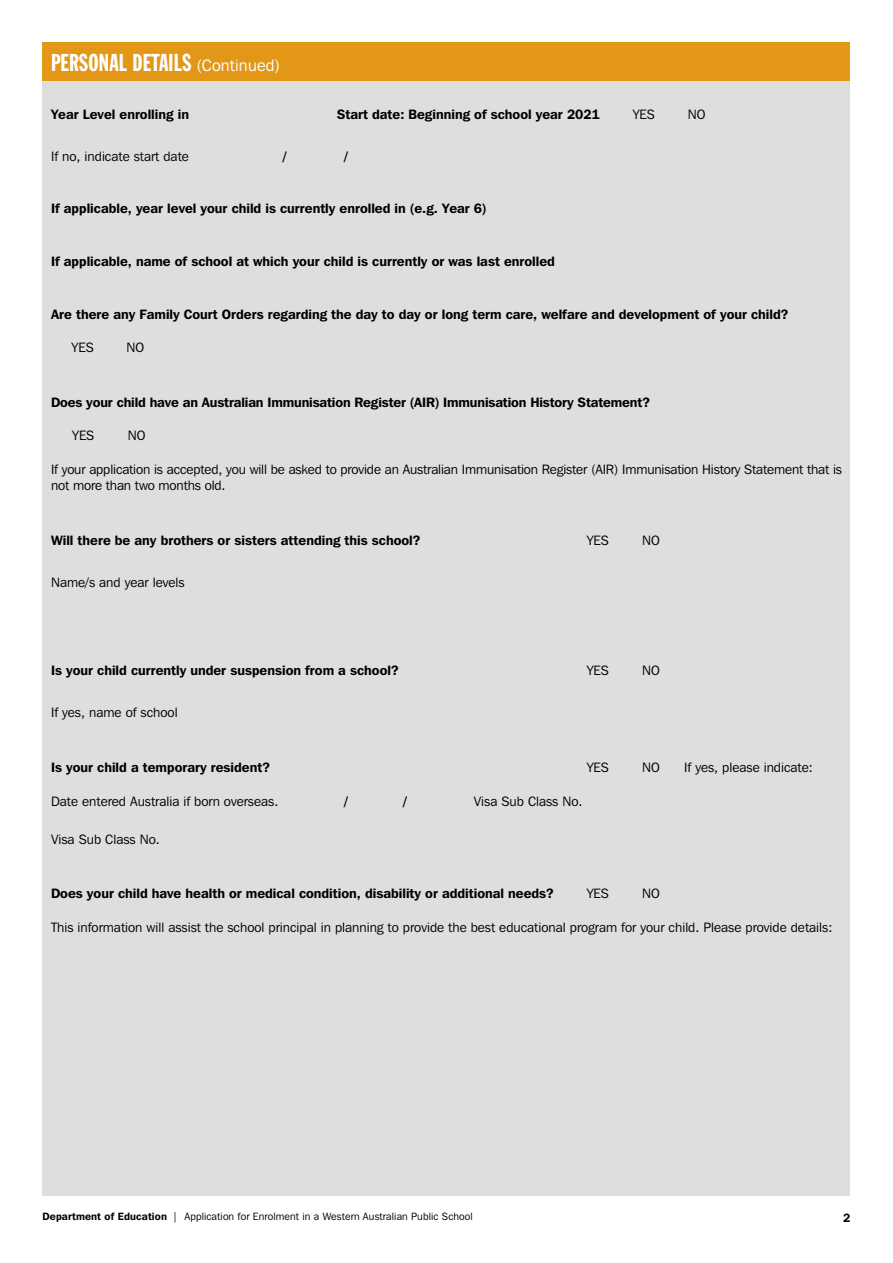
<style>
.page{position:relative;width:893px;height:1263px;background:#fff}
.page>*{position:absolute;margin:0;border:0;box-sizing:border-box;transform-origin:0 0}
.BC{font:24px "Franklin Gothic Extra Cond";letter-spacing:.01em;color:#fff}
.Body{font:600 13.5px "Franklin Gothic IT Cby BT";color:#000}
.Body-2{font:13.5px/16.5px "Franklin Gothic IT Cby BT";color:#000}
.t1{font:600 12px "Franklin Gothic IT Cby BT";color:#000}
.t2{font:10.5px "Franklin Gothic IT Cby BT";letter-spacing:.01em;color:#000}
.s1{font-family:"Franklin Gothic IT Cby BT";font-size:16.5px}
.s2{font-weight:600}
</style>
<div class="page">
<div style="left:43px;top:80px;width:807px;height:1116px;background:#dededf"></div>
<div style="left:43px;top:43px;width:807px;height:38px;background:#e29717"></div>
<p class="BC" style="left:51px;top:49px;width:231px">PERSONAL DETAILS <span class="s1">(Continued)</span></p>
<p class="Body" style="left:51px;top:105px;width:139px">Year Level enrolling in</p>
<p class="Body" style="left:337px;top:105px;width:265px">Start date: Beginning of school year 2021</p>
<p class="Body-2" style="left:633px;top:105px;width:24px">YES</p>
<p class="Body-2" style="left:688px;top:105px;width:19px">NO</p>
<p class="Body-2" style="left:51px;top:147px;width:139px">If no, indicate start date</p>
<p class="Body" style="left:283px;top:147px;width:5px">/</p>
<p class="Body" style="left:344px;top:147px;width:5px">/</p>
<p class="Body" style="left:51px;top:200px;width:437px">If applicable, year level your child is currently enrolled in (e.g. Year 6)</p>
<p class="Body" style="left:51px;top:253px;width:505px">If applicable, name of school at which your child is currently or was last enrolled</p>
<p class="Body" style="left:51px;top:305px;width:739px">Are there any Family Court Orders regarding the day to day or long term care, welfare and development of your child?</p>
<p class="Body-2" style="left:72px;top:339px;width:24px">YES</p>
<p class="Body-2" style="left:127px;top:339px;width:19px">NO</p>
<p class="Body" style="left:51px;top:394px;width:600px">Does your child have an Australian Immunisation Register (AIR) Immunisation History Statement?</p>
<p class="Body-2" style="left:72px;top:427px;width:24px">YES</p>
<p class="Body-2" style="left:128px;top:427px;width:19px">NO</p>
<p class="Body-2" style="left:51px;top:461px;width:792px">If your application is accepted, you will be asked to provide an Australian Immunisation Register (AIR) Immunisation History Statement that is not more than two months old.</p>
<p class="Body" style="left:51px;top:532px;width:371px">Will there be any brothers or sisters attending this school?</p>
<p class="Body-2" style="left:587px;top:532px;width:24px">YES</p>
<p class="Body-2" style="left:642px;top:532px;width:19px">NO</p>
<p class="Body-2" style="left:51px;top:574px;width:135px">Name/s and year levels</p>
<p class="Body" style="left:51px;top:662px;width:349px">Is your child currently under suspension from a school?</p>
<p class="Body-2" style="left:587px;top:662px;width:24px">YES</p>
<p class="Body-2" style="left:642px;top:662px;width:19px">NO</p>
<p class="Body-2" style="left:51px;top:704px;width:128px">If yes, name of school</p>
<p class="Body" style="left:51px;top:759px;width:220px">Is your child a temporary resident?</p>
<p class="Body-2" style="left:587px;top:759px;width:24px">YES</p>
<p class="Body-2" style="left:642px;top:759px;width:19px">NO</p>
<p class="Body-2" style="left:684px;top:759px;width:130px">If yes, please indicate:</p>
<p class="Body-2" style="left:51px;top:792px;width:229px">Date entered Australia if born overseas.</p>
<p class="Body" style="left:344px;top:792px;width:5px">/</p>
<p class="Body" style="left:403px;top:792px;width:5px">/</p>
<p class="Body-2" style="left:474px;top:792px;width:110px">Visa Sub Class No.</p>
<p class="Body-2" style="left:51px;top:830px;width:110px">Visa Sub Class No.</p>
<p class="Body" style="left:51px;top:885px;width:504px">Does your child have health or medical condition, disability or additional needs?</p>
<p class="Body-2" style="left:587px;top:885px;width:24px">YES</p>
<p class="Body-2" style="left:642px;top:885px;width:19px">NO</p>
<p class="Body-2" style="left:51px;top:919px;width:783px">This information will assist the school principal in planning to provide the best educational program for your child. Please provide details:</p>
<p class="t2" style="left:43px;top:1210px;width:432px"><span class="s2">Department of Education</span> | Application for Enrolment in a Western Australian Public School</p>
<p class="t1" style="left:843px;top:1210px;width:9px">2</p>
</div>
